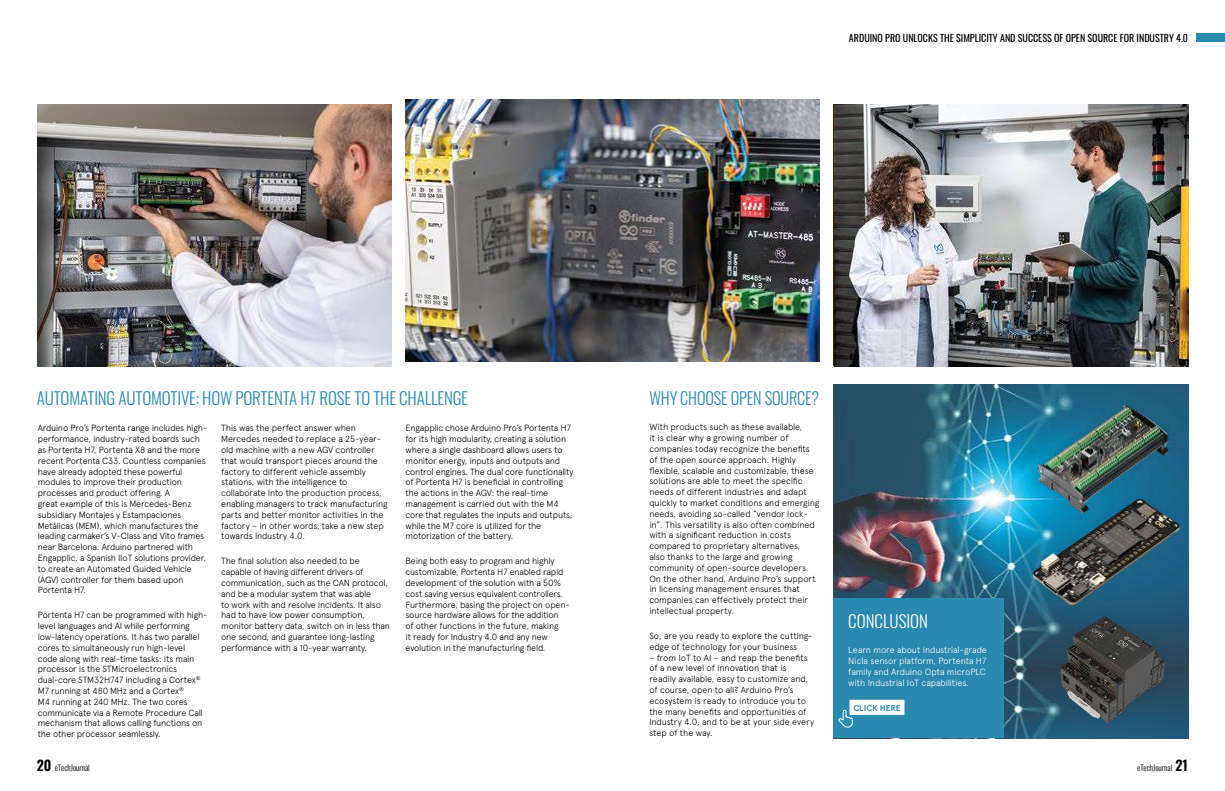
<style>
.page{position:relative;width:1225px;height:791px;background:#fff}
.page>*{position:absolute;margin:0;border:0;box-sizing:border-box;transform-origin:0 0}
.t1{font:300 17px "Oswald";letter-spacing:-.01em;color:#2a89ae}
.t2{font:300 17px "Oswald";letter-spacing:-.01em;color:#2a89ae;scale:.96 1}
.t3{font:300 17px "Oswald";color:#fff}
.t4{font:10px "Oswald";color:#000}
.t5{font:300 9px/10.8px "Apercu Avnet";letter-spacing:-.02em;color:#000}
.t6{font:300 9px/10.8px "Apercu Avnet";letter-spacing:-.015em;color:#fff;text-align:justify}
.t7{font:700 8.5px "Apercu Avnet";letter-spacing:-.005em;color:#2a89ae}
.t8{font:300 8px "Oswald";color:#000}
.s1{font-weight:600;font-size:14px}
</style>
<div class="page">
<img style="left:38px;top:104px;width:353px;height:262px">
<img style="left:405px;top:100px;width:414px;height:262px">
<img style="left:834px;top:104px;width:354px;height:262px">
<div style="left:1196px;top:34px;width:29px;height:8px;background:#2a89ae"></div>
<img style="left:833px;top:384px;width:355px;height:354px">
<div style="left:833px;top:598px;width:170px;height:140px;background:#2a89ae"></div>
<div style="left:849px;top:700px;width:55px;height:15px;background:#fff;border:1px solid #fff"></div>
<svg style="left:838px;top:710px;width:15px;height:17px"></svg>
<img style="left:1055px;top:614px;width:112px;height:112px">
<img style="left:1021px;top:492px;width:168px;height:122px">
<img style="left:1031px;top:399px;width:153px;height:122px">
<p class="t4" style="left:849px;top:29px;width:341px">ARDUINO PRO UNLOCKS THE SIMPLICITY AND SUCCESS OF OPEN SOURCE FOR INDUSTRY 4.0</p>
<h1 class="t1" style="left:37px;top:383px;width:433px">AUTOMATING AUTOMOTIVE: HOW PORTENTA H7 ROSE TO THE CHALLENGE</h1>
<p class="t5" style="left:38px;top:422px;width:171px">Arduino Pro’s Portenta range includes high&shy;performance, industry-rated boards such as Portenta H7, Portenta X8 and the more recent Portenta C33. Countless companies have already adopted these powerful modules to improve their production processes and product offering. A<br>great example of this is Mercedes-Benz subsidiary Montajes y Estampaciones Metálicas (MEM), which manufactures the leading carmaker’s V-Class and Vito frames near Barcelona. Arduino partnered with Engapplic, a Spanish IIoT solutions provider, to create an Automated Guided Vehicle (AGV) controller for them based upon Portenta H7.</p>
<p class="t5" style="left:38px;top:609px;width:171px">Portenta H7 can be programmed with high&shy;level languages and AI while performing low-latency operations. It has two parallel cores to simultaneously run high-level<br>code along with real-time tasks: its main processor is the STMicroelectronics dual-core STM32H747 including a Cortex<sup>® </sup>M7 running at 480 MHz and a Cortex<sup>®<br></sup>M4 running at 240 MHz. The two cores communicate via a Remote Procedure Call mechanism that allows calling functions on the other processor seamlessly.</p>
<p class="t5" style="left:221px;top:422px;width:168px">This was the perfect answer when Mercedes needed to replace a 25-year&shy;old machine with a new AGV controller that would transport pieces around the factory to different vehicle assembly stations, with the intelligence to collaborate into the production process, enabling managers to track manufacturing parts and better monitor activities in the factory – in other words, take a new step towards Industry 4.0.</p>
<p class="t5" style="left:221px;top:555px;width:170px">The final solution also needed to be capable of having different drivers of communication, such as the CAN protocol, and be a modular system that was able<br>to work with and resolve incidents. It also had to have low power consumption, monitor battery data, switch on in less than one second, and guarantee long-lasting performance with a 10-year warranty.</p>
<p class="t5" style="left:405px;top:422px;width:170px">Engapplic chose Arduino Pro’s Portenta H7 for its high modularity, creating a solution where a single dashboard allows users to monitor energy, inputs and outputs and control engines. The dual core functionality of Portenta H7 is beneficial in controlling the actions in the AGV: the real-time management is carried out with the M4 core that regulates the inputs and outputs, while the M7 core is utilized for the motorization of the battery.</p>
<p class="t5" style="left:405px;top:555px;width:166px">Being both easy to program and highly customizable, Portenta H7 enabled rapid development of the solution with a 50% cost saving versus equivalent controllers.<br>Furthermore, basing the project on open&shy;source hardware allows for the addition<br>of other functions in the future, making<br>it ready for Industry 4.0 and any new evolution in the manufacturing field.</p>
<h1 class="t2" style="left:649px;top:383px;width:179px">WHY CHOOSE OPEN SOURCE?</h1>
<p class="t5" style="left:649px;top:421px;width:171px">With products such as these available,<br>it is clear why a growing number of companies today recognize the benefits of the open source approach. Highly flexible, scalable and customizable, these solutions are able to meet the specific needs of different industries and adapt quickly to market conditions and emerging needs, avoiding so-called “vendor lock&shy;in”. This versatility is also often combined with a significant reduction in costs compared to proprietary alternatives,<br>also thanks to the large and growing community of open-source developers.<br>On the other hand, Arduino Pro’s support in licensing management ensures that companies can effectively protect their intellectual property.</p>
<p class="t5" style="left:649px;top:629px;width:165px">So, are you ready to explore the cutting&shy;edge of technology for your business</p>
<p class="t5" style="left:649px;top:651px;width:166px">– from IoT to AI – and reap the benefits of a new level of innovation that is readily available, easy to customize and, of course, open to all? Arduino Pro’s ecosystem is ready to introduce you to the many benefits and opportunities of Industry 4.0, and to be at your side every step of the way.</p>
<h1 class="t3" style="left:848px;top:606px;width:81px">CONCLUSION</h1>
<p class="t6" style="left:848px;top:644px;width:140px">Learn more about industrial-grade Nicla sensor platform, Portenta H7 family and Arduino Opta microPLC with Industrial IoT capabilities.</p>
<p class="t7" style="left:853px;top:701px;width:49px">CLICK HERE</p>
<p class="t8" style="left:37px;top:760px;width:55px"><span class="s1">20</span> eTechJournal</p>
<p class="t8" style="left:1137px;top:760px;width:52px">eTechJournal <span class="s1">21</span></p>
</div>
